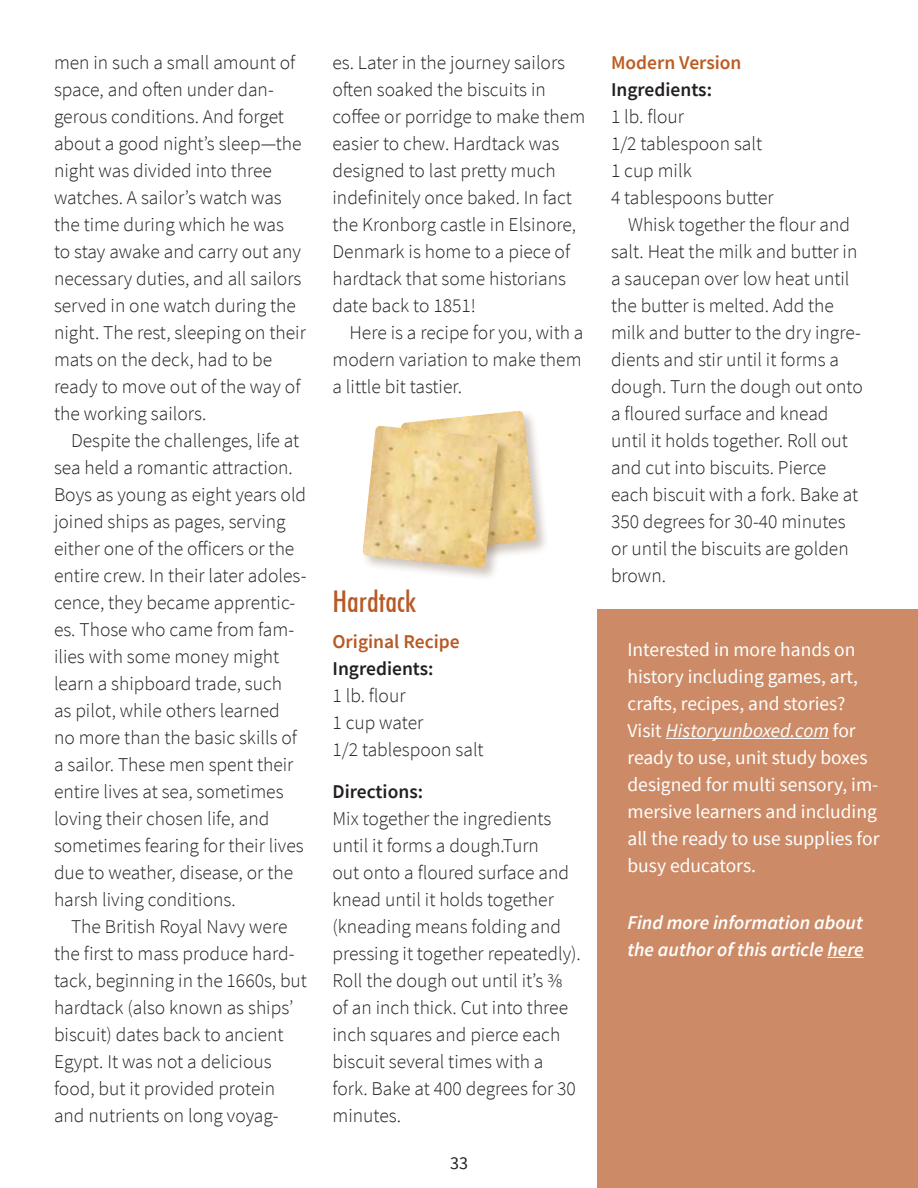
<style>
.page{position:relative;width:918px;height:1188px;background:#fff}
.page>*{position:absolute;margin:0;border:0;box-sizing:border-box;transform-origin:0 0}
.t1{font:500 condensed 30px "Futura BT";color:#b75925}
.t2{font:300 19.5px/27px "Source Sans Pro";color:#231f20}
.t3{font:19.5px/27px "Source Sans Pro";color:#fff}
.t4{font:italic 600 19.5px/27px "Source Sans Pro";color:#fff}
.t5{font:600 19.5px "Source Sans Pro";color:#231f20}
.t6{font:600 19.5px "Source Sans Pro";color:#b75925}
.t7{font:600 19.5px "Source Sans Pro";color:#bc5c22}
.t8{font:18px "Source Sans Pro";color:#231f20}
.s1{font-style:italic}
</style>
<div class="page">
<div style="left:597px;top:609px;width:321px;height:579px;background:#cc8b66"></div>
<div style="left:399px;top:409px;width:151px;height:157px;background:#60402b;opacity:.3"></div>
<img style="left:401px;top:411px;width:135px;height:142px">
<div style="left:361px;top:424px;width:151px;height:157px;background:#60402b;opacity:.3"></div>
<img style="left:362px;top:426px;width:136px;height:142px">
<hr style="left:666px;top:738px;width:163px;height:1px;background:#fff">
<hr style="left:827px;top:957px;width:37px;height:1px;background:#fff">
<p class="t2" style="left:54px;top:49px;width:253px">men in such a small amount of space, and often under dan&shy;gerous conditions. And forget about a good night’s sleep—the night was divided into three watches. A sailor’s watch was the time during which he was<br>to stay awake and carry out any necessary duties, and all sailors served in one watch during the night. The rest, sleeping on their mats on the deck, had to be ready to move out of the way of the working sailors.</p>
<p class="t2" style="left:54px;top:427px;width:254px;text-indent:17px">Despite the challenges, life at sea held a romantic attraction.<br>Boys as young as eight years old joined ships as pages, serving either one of the officers or the entire crew. In their later adoles&shy;cence, they became apprentic&shy;es. Those who came from fam&shy;ilies with some money might learn a shipboard trade, such<br>as pilot, while others learned<br>no more than the basic skills of a sailor. These men spent their entire lives at sea, sometimes loving their chosen life, and sometimes fearing for their lives due to weather, disease, or the harsh living conditions.</p>
<p class="t2" style="left:54px;top:913px;width:255px;text-indent:17px">The British Royal Navy were the first to mass produce hard&shy;tack, beginning in the 1660s, but hardtack (also known as ships’ biscuit) dates back to ancient<br>Egypt. It was not a delicious food, but it provided protein and nutrients on long voyag-</p>
<p class="t2" style="left:333px;top:49px;width:254px">es. Later in the journey sailors often soaked the biscuits in coffee or porridge to make them easier to chew. Hardtack was designed to last pretty much indefinitely once baked. In fact the Kronborg castle in Elsinore,<br>Denmark is home to a piece of hardtack that some historians date back to 1851!</p>
<p class="t2" style="left:333px;top:319px;width:253px;text-align:justify;text-indent:17px">Here is a recipe for you, with a modern variation to make them a little bit tastier.</p>
<h1 class="t1" style="left:333px;top:583px;width:85px">Hardtack</h1>
<p class="t6" style="left:333px;top:628px;width:129px">Original Recipe</p>
<p class="t5" style="left:333px;top:655px;width:103px">Ingredients:</p>
<p class="t2" style="left:333px;top:682px;width:153px">1 lb. flour<br>1 cup water<br>1/2 tablespoon salt</p>
<p class="t5" style="left:333px;top:778px;width:92px">Directions:</p>
<p class="t2" style="left:333px;top:805px;width:250px">Mix together the ingredients until it forms a dough.Turn<br>out onto a floured surface and knead until it holds together (kneading means folding and pressing it together repeatedly).<br>Roll the dough out until it’s ⅜ of an inch thick. Cut into three inch squares and pierce each biscuit several times with a fork. Bake at 400 degrees for 30 minutes.</p>
<p class="t8" style="left:450px;top:1152px;width:19px">33</p>
<p class="t7" style="left:611px;top:49px;width:132px">Modern Version</p>
<p class="t5" style="left:611px;top:76px;width:103px">Ingredients:</p>
<p class="t2" style="left:611px;top:103px;width:75px">1 lb. flour</p>
<p class="t2" style="left:611px;top:130px;width:153px">1/2 tablespoon salt</p>
<p class="t2" style="left:611px;top:157px;width:82px">1 cup milk</p>
<p class="t2" style="left:611px;top:184px;width:164px">4 tablespoons butter</p>
<p class="t2" style="left:628px;top:211px;width:224px">Whisk together the flour and</p>
<p class="t2" style="left:611px;top:238px;width:248px">salt. Heat the milk and butter in</p>
<p class="t2" style="left:611px;top:265px;width:240px">a saucepan over low heat until</p>
<p class="t2" style="left:611px;top:292px;width:225px">the butter is melted. Add the</p>
<p class="t2" style="left:611px;top:319px;width:251px">milk and butter to the dry ingre-</p>
<p class="t2" style="left:611px;top:346px;width:230px">dients and stir until it forms a</p>
<p class="t2" style="left:611px;top:373px;width:253px">dough. Turn the dough out onto</p>
<p class="t2" style="left:611px;top:400px;width:219px">a floured surface and knead</p>
<p class="t2" style="left:611px;top:427px;width:238px">until it holds together. Roll out</p>
<p class="t2" style="left:611px;top:454px;width:217px">and cut into biscuits. Pierce</p>
<p class="t2" style="left:611px;top:481px;width:249px">each biscuit with a fork. Bake at</p>
<p class="t2" style="left:611px;top:508px;width:236px">350 degrees for 30-40 minutes</p>
<p class="t2" style="left:611px;top:535px;width:239px">or until the biscuits are golden</p>
<p class="t2" style="left:611px;top:562px;width:56px">brown.</p>
<p class="t3" style="left:628px;top:636px;width:253px">Interested in more hands on history including games, art, crafts, recipes, and stories?<br>Visit <span class="s1">Historyunboxed.com</span> for ready to use, unit study boxes designed for multi sensory, im&shy;mersive learners and including all the ready to use supplies for busy educators.</p>
<p class="t4" style="left:628px;top:909px;width:238px">Find more information about the author of this article here</p>
</div>
